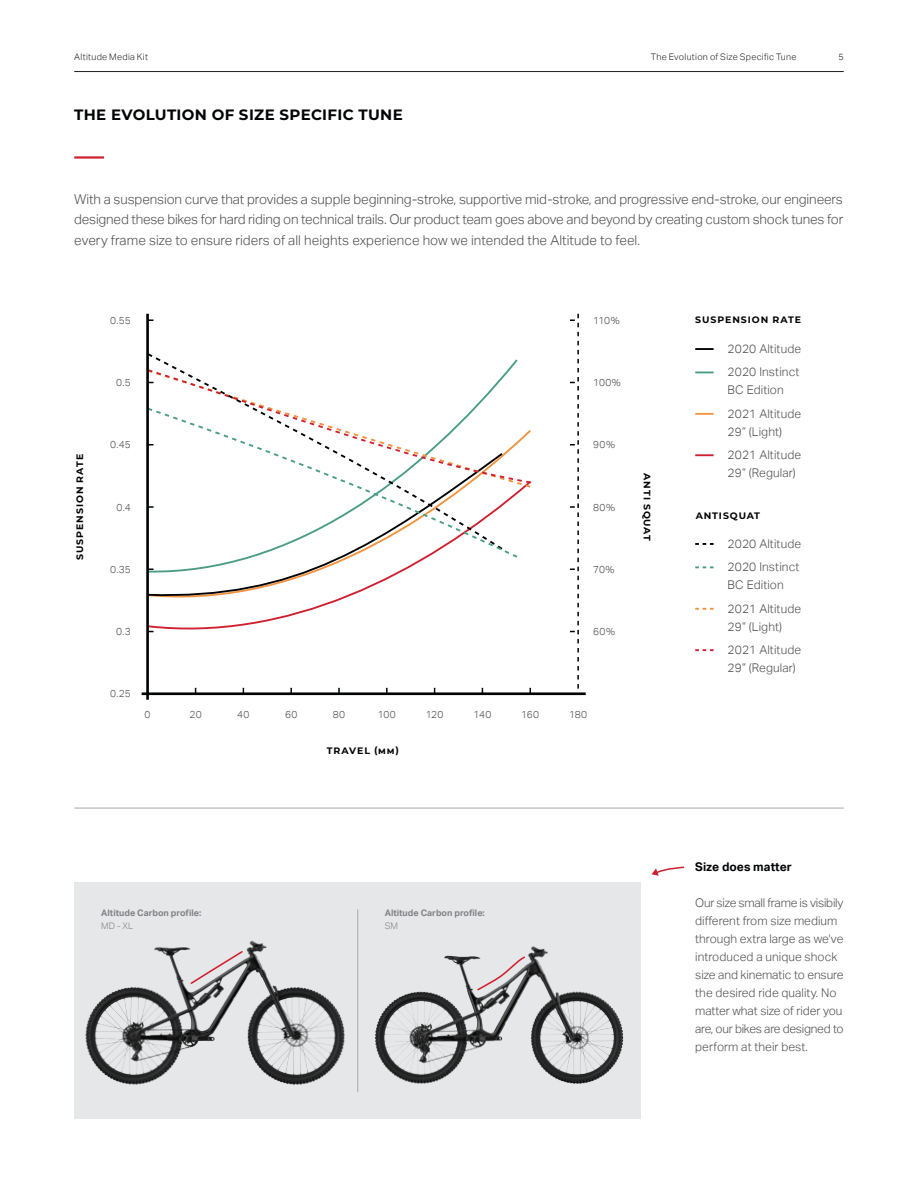
<style>
.page{position:relative;width:918px;height:1188px;background:#fff}
.page>*{position:absolute;margin:0;border:0;box-sizing:border-box;transform-origin:0 0}
.D_-_Model_Geo_Page_T{font:700 15px "Montserrat";letter-spacing:.025em;color:#010203}
.C_-_Extra_Large_Body{font:300 13.5px/20.2px "Aktiv Grotesk";letter-spacing:.005em;color:#4b4c4d;text-align:justify}
.C_-_Large_Body_Copy{font:300 12px/18px "Aktiv Grotesk";letter-spacing:.005em;color:#4b4c4d}
.C_-_Large_Body_Copy-2{font:700 12px "Aktiv Grotesk";letter-spacing:.005em;color:#010203}
.C_-_Large_Body_Copy-3{font:300 10.2px "Aktiv Grotesk";letter-spacing:.02em;color:#4b4c4d}
.C_-_Large_Body_Copy-4{font:700 9.3px "Montserrat";letter-spacing:.1em;color:#010203}
.C_D_-_Underlined_Sub{font:700 9.3px "Montserrat";letter-spacing:.1em;color:#010203}
.B_E_-_Photo_Credit{font:700 9px/13.5px "Aktiv Grotesk";color:#808285}
.t1{font:300 9px "Aktiv Grotesk";letter-spacing:.035em;color:#231f20}
.s1{font-weight:300}
</style>
<div class="page">
<hr style="left:74px;top:71px;width:770px;height:1px;background:#231f20">
<hr style="left:74px;top:156px;width:30px;height:3px;background:#d0202f">
<div style="left:74px;top:882px;width:567px;height:237px;background:#e6e7e9"></div>
<img style="left:85px;top:940px;width:260px;height:145px">
<img style="left:375px;top:946px;width:249px;height:138px">
<svg style="left:190px;top:950px;width:54px;height:35px"></svg>
<svg style="left:477px;top:956px;width:49px;height:35px"></svg>
<svg style="left:695px;top:543px;width:19px;height:2px"></svg>
<svg style="left:695px;top:566px;width:19px;height:2px"></svg>
<svg style="left:695px;top:608px;width:19px;height:2px"></svg>
<svg style="left:695px;top:649px;width:19px;height:2px"></svg>
<svg style="left:695px;top:348px;width:19px;height:2px"></svg>
<svg style="left:695px;top:372px;width:19px;height:1px"></svg>
<svg style="left:695px;top:413px;width:19px;height:2px"></svg>
<svg style="left:695px;top:454px;width:19px;height:2px"></svg>
<svg style="left:142px;top:692px;width:7px;height:8px"></svg>
<svg style="left:145px;top:313px;width:441px;height:383px"></svg>
<hr style="left:74px;top:808px;width:770px;height:1px;background:#a8a9ad">
<hr style="left:357px;top:909px;width:1px;height:183px;background:#a8a9ad">
<svg style="left:652px;top:866px;width:33px;height:10px"></svg>
<p class="t1" style="left:74px;top:52px;width:75px">Altitude Media Kit</p>
<p class="t1" style="left:651px;top:52px;width:147px">The Evolution of Size Specific Tune</p>
<p class="t1" style="left:838px;top:52px;width:7px">5</p>
<p class="D_-_Model_Geo_Page_T" style="left:74px;top:104px;width:330px">THE EVOLUTION OF SIZE SPECIFIC TUNE</p>
<p class="C_-_Extra_Large_Body" style="left:74px;top:189px;width:770px">With a suspension curve that provides a supple beginning-stroke, supportive mid-stroke, and progressive end-stroke, our engineers designed these bikes for hard riding on technical trails. Our product team goes above and beyond by creating custom shock tunes for every frame size to ensure riders of all heights experience how we intended the Altitude to feel.</p>
<p class="C_-_Large_Body_Copy-4" style="left:73px;top:560px;width:107px;rotate:-90deg">SUSPENSION RATE</p>
<p class="C_-_Large_Body_Copy-3" style="left:110px;top:314px;width:22px">0.55</p>
<p class="C_-_Large_Body_Copy-3" style="left:593px;top:314px;width:28px">110%</p>
<p class="C_-_Large_Body_Copy-3" style="left:116px;top:377px;width:16px">0.5</p>
<p class="C_-_Large_Body_Copy-3" style="left:593px;top:377px;width:29px">100%</p>
<p class="C_-_Large_Body_Copy-3" style="left:110px;top:439px;width:22px">0.45</p>
<p class="C_-_Large_Body_Copy-3" style="left:593px;top:439px;width:23px">90%</p>
<p class="C_-_Large_Body_Copy-3" style="left:116px;top:501px;width:16px">0.4</p>
<p class="C_-_Large_Body_Copy-3" style="left:593px;top:501px;width:23px">80%</p>
<p class="C_-_Large_Body_Copy-3" style="left:110px;top:563px;width:22px">0.35</p>
<p class="C_-_Large_Body_Copy-3" style="left:593px;top:563px;width:23px">70%</p>
<p class="C_-_Large_Body_Copy-3" style="left:116px;top:626px;width:16px">0.3</p>
<p class="C_-_Large_Body_Copy-3" style="left:593px;top:626px;width:23px">60%</p>
<p class="C_-_Large_Body_Copy-3" style="left:110px;top:688px;width:22px">0.25</p>
<p class="C_-_Large_Body_Copy-3" style="left:145px;top:708px;width:7px">0</p>
<p class="C_-_Large_Body_Copy-3" style="left:190px;top:708px;width:14px">20</p>
<p class="C_-_Large_Body_Copy-3" style="left:237px;top:708px;width:14px">40</p>
<p class="C_-_Large_Body_Copy-3" style="left:285px;top:708px;width:14px">60</p>
<p class="C_-_Large_Body_Copy-3" style="left:333px;top:708px;width:14px">80</p>
<p class="C_-_Large_Body_Copy-3" style="left:378px;top:708px;width:20px">100</p>
<p class="C_-_Large_Body_Copy-3" style="left:426px;top:708px;width:19px">120</p>
<p class="C_-_Large_Body_Copy-3" style="left:473px;top:708px;width:19px">140</p>
<p class="C_-_Large_Body_Copy-3" style="left:521px;top:708px;width:20px">160</p>
<p class="C_-_Large_Body_Copy-3" style="left:569px;top:708px;width:20px">180</p>
<p class="C_-_Large_Body_Copy-4" style="left:327px;top:744px;width:74px">TRAVEL (mm)</p>
<p class="C_-_Large_Body_Copy-4" style="left:654px;top:473px;width:69px;rotate:90deg">ANTI SQUAT</p>
<p class="B_E_-_Photo_Credit" style="left:101px;top:906px;width:102px">Altitude Carbon profile:<br><span class="s1">MD - XL</span></p>
<p class="B_E_-_Photo_Credit" style="left:385px;top:906px;width:102px">Altitude Carbon profile:<br><span class="s1">SM</span></p>
<p class="C_D_-_Underlined_Sub" style="left:695px;top:313px;width:107px">SUSPENSION RATE</p>
<p class="C_-_Large_Body_Copy" style="left:728px;top:340px;width:75px">2020 Altitude</p>
<p class="C_-_Large_Body_Copy" style="left:728px;top:363px;width:73px">2020 Instinct<br>BC Edition</p>
<p class="C_-_Large_Body_Copy" style="left:728px;top:405px;width:75px">2021 Altitude<br>29” (Light)</p>
<p class="C_-_Large_Body_Copy" style="left:728px;top:446px;width:75px">2021 Altitude<br>29” (Regular)</p>
<p class="C_D_-_Underlined_Sub" style="left:696px;top:509px;width:66px">ANTISQUAT</p>
<p class="C_-_Large_Body_Copy" style="left:728px;top:535px;width:75px">2020 Altitude</p>
<p class="C_-_Large_Body_Copy" style="left:728px;top:558px;width:73px">2020 Instinct<br>BC Edition</p>
<p class="C_-_Large_Body_Copy" style="left:728px;top:600px;width:75px">2021 Altitude<br>29” (Light)</p>
<p class="C_-_Large_Body_Copy" style="left:728px;top:641px;width:75px">2021 Altitude<br>29” (Regular)</p>
<p class="C_-_Large_Body_Copy-2" style="left:695px;top:859px;width:98px">Size does matter</p>
<p class="C_-_Large_Body_Copy" style="left:695px;top:894px;width:150px">Our size small frame is visibily different from size medium through extra large as we've introduced a unique shock size and kinematic to ensure the desired ride quality. No matter what size of rider you are, our bikes are designed to perform at their best.</p>
</div>
